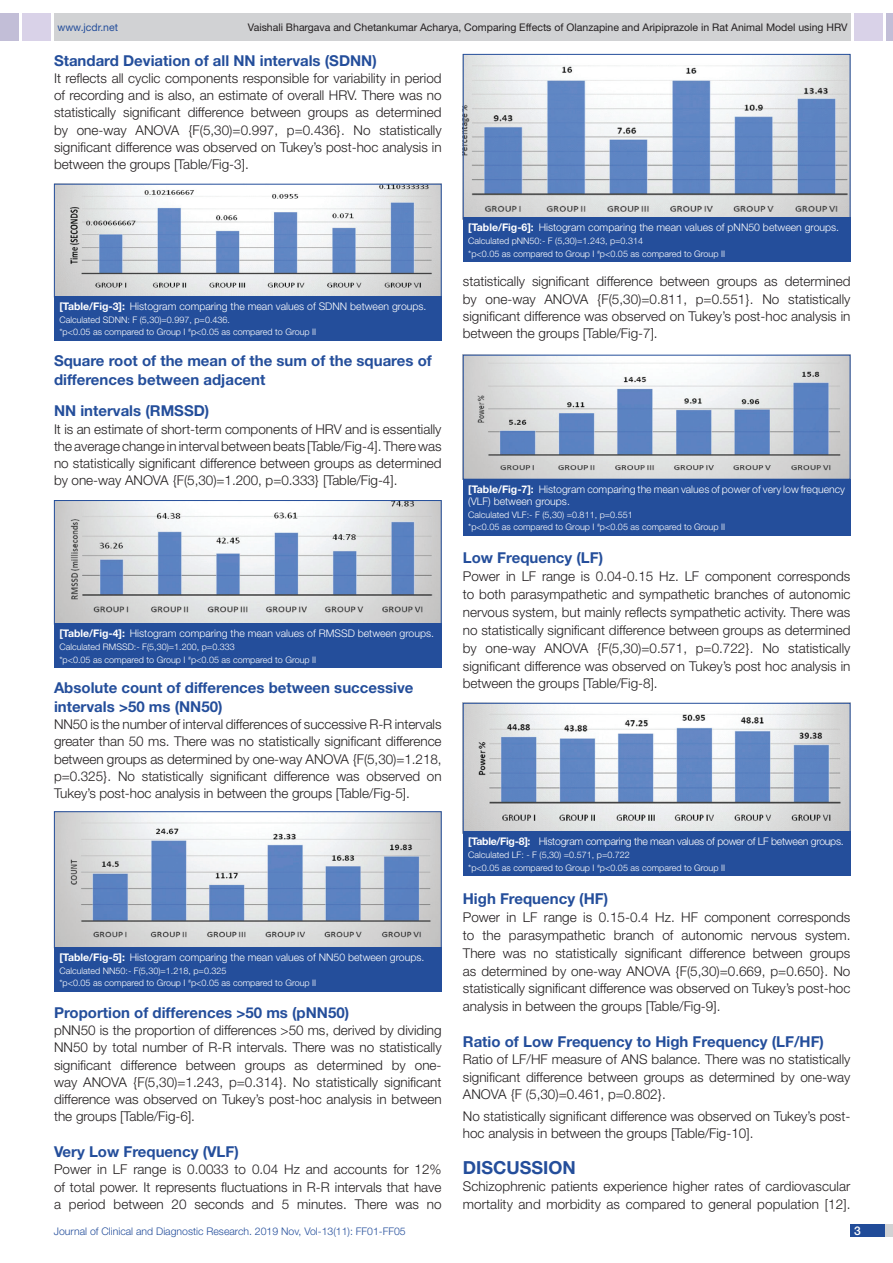
<style>
.page{position:relative;width:893px;height:1263px;background:#fff}
.page>*{position:absolute;margin:0;border:0;box-sizing:border-box;transform-origin:0 0}
.Heading{font:700 18px "Helvetica Neue";color:#244e9b}
.HEAD_2{font:700 15px/18.8px "Helvetica Neue";color:#244e9b}
.Body_text{font:300 13.5px/17.2px "Helvetica Neue";color:#231f20;text-align:justify}
.t1{font:500 12px "Helvetica Neue";color:#fff}
.TABLE_FIG{font:300 10.5px/12.6px "Helvetica Neue";color:#fff}
.t2{font:10.5px "Helvetica Neue";color:#231f20}
.TABLE_FIG-2{font:300 10.5px "Helvetica Neue";letter-spacing:-.025em;color:#fff}
.t3{font:300 10.5px "Helvetica Neue";color:#244e9b}
.t4{font:10.5px "Helvetica Neue";color:#244e9b}
.TABLE_FIG-3{font:300 9px "Helvetica Neue";color:#fff}
.s1{font-weight:700}
</style>
<div class="page">
<div style="left:54px;top:13px;width:796px;height:28px;background:#d1d2d4"></div>
<div style="left:0;top:13px;width:19px;height:28px;background:#c2bed7"></div>
<div style="left:22px;top:13px;width:29px;height:28px;background:#d9d2e8"></div>
<div style="left:886px;top:13px;width:7px;height:28px;background:#c2bed7"></div>
<div style="left:854px;top:13px;width:29px;height:28px;background:#d9d2e8"></div>
<div style="left:850px;top:1224px;width:43px;height:13px;background:#d1d2d4"></div>
<div style="left:850px;top:1224px;width:35px;height:13px;background:#214c99"></div>
<img style="left:56px;top:186px;width:384px;height:109px">
<div style="left:54px;top:184px;width:388px;height:113px;border:1px solid #244e9b"></div>
<div style="left:54px;top:297px;width:388px;height:44px;background:#244e9b"></div>
<img style="left:56px;top:813px;width:384px;height:133px">
<div style="left:54px;top:811px;width:388px;height:137px;border:1px solid #244e9b"></div>
<div style="left:54px;top:947px;width:388px;height:44px;background:#244e9b"></div>
<img style="left:465px;top:56px;width:383px;height:161px">
<div style="left:463px;top:54px;width:387px;height:165px;border:1px solid #244e9b"></div>
<div style="left:463px;top:218px;width:387px;height:44px;background:#244e9b"></div>
<img style="left:465px;top:357px;width:383px;height:121px">
<div style="left:463px;top:479px;width:387px;height:57px;background:#244e9b"></div>
<img style="left:465px;top:705px;width:383px;height:126px">
<div style="left:463px;top:703px;width:387px;height:130px;border:1px solid #244e9b"></div>
<div style="left:463px;top:832px;width:387px;height:44px;background:#244e9b"></div>
<img style="left:56px;top:502px;width:384px;height:120px">
<div style="left:54px;top:500px;width:388px;height:124px;border:1px solid #244e9b"></div>
<div style="left:54px;top:624px;width:388px;height:44px;background:#244e9b"></div>
<p class="t4" style="left:57px;top:21px;width:62px">www.jcdr.net</p>
<p class="t2" style="left:248px;top:21px;width:601px">Vaishali Bhargava and Chetankumar Acharya, Comparing Effects of Olanzapine and Aripiprazole in Rat Animal Model using HRV</p>
<p class="HEAD_2" style="left:54px;top:51px;width:324px">Standard Deviation of all NN intervals (SDNN)</p>
<p class="Body_text" style="left:54px;top:69px;width:389px">It reflects all cyclic components responsible for variability in period of recording and is also, an estimate of overall HRV. There was no statistically significant difference between groups as determined by one-way ANOVA {F(5,30)=0.997, p=0.436}. No statistically significant difference was observed on Tukey’s post-hoc analysis in between the groups [Table/Fig-3].</p>
<p class="TABLE_FIG" style="left:59px;top:300px;width:369px"><span class="s1">[Table/Fig-3]:</span> Histogram comparing the mean values of SDNN between groups.</p>
<p class="TABLE_FIG-3" style="left:59px;top:314px;width:172px">Calculated SDNN: F (5,30)=0.997, p=0.436.</p>
<p class="TABLE_FIG-3" style="left:59px;top:327px;width:258px">*p&lt;0.05 as compared to Group I <sup>#</sup>p&lt;0.05 as compared to Group II</p>
<p class="HEAD_2" style="left:54px;top:351px;width:379px">Square root of the mean of the sum of the squares of differences between adjacent</p>
<p class="HEAD_2" style="left:54px;top:401px;width:157px">NN intervals (RMSSD)</p>
<p class="Body_text" style="left:54px;top:420px;width:389px">It is an estimate of short-term components of HRV and is essentially the average change in interval between beats [Table/Fig-4]. There was no statistically significant difference between groups as determined by one-way ANOVA {F(5,30)=1.200, p=0.333} [Table/Fig-4].</p>
<p class="TABLE_FIG" style="left:59px;top:627px;width:376px"><span class="s1">[Table/Fig-4]:</span> Histogram comparing the mean values of RMSSD between groups.</p>
<p class="TABLE_FIG-3" style="left:59px;top:641px;width:177px">Calculated RMSSD:- F(5,30)=1.200, p=0.333</p>
<p class="TABLE_FIG-3" style="left:59px;top:654px;width:258px">*p&lt;0.05 as compared to Group I <sup>#</sup>p&lt;0.05 as compared to Group II</p>
<p class="HEAD_2" style="left:54px;top:678px;width:361px">Absolute count of differences between successive intervals &gt;50 ms (NN50)</p>
<p class="Body_text" style="left:54px;top:715px;width:389px">NN50 is the number of interval differences of successive R-R intervals greater than 50 ms. There was no statistically significant difference between groups as determined by one-way ANOVA {F(5,30)=1.218, p=0.325}. No statistically significant difference was observed on Tukey’s post-hoc analysis in between the groups [Table/Fig-5].</p>
<p class="TABLE_FIG" style="left:59px;top:951px;width:366px"><span class="s1">[Table/Fig-5]:</span> Histogram comparing the mean values of NN50 between groups.</p>
<p class="TABLE_FIG-3" style="left:59px;top:965px;width:169px">Calculated NN50:- F(5,30)=1.218, p=0.325</p>
<p class="TABLE_FIG-3" style="left:59px;top:977px;width:258px">*p&lt;0.05 as compared to Group I <sup>#</sup>p&lt;0.05 as compared to Group II</p>
<p class="HEAD_2" style="left:54px;top:1003px;width:297px">Proportion of differences &gt;50 ms (pNN50)</p>
<p class="Body_text" style="left:54px;top:1021px;width:389px">pNN50 is the proportion of differences &gt;50 ms, derived by dividing NN50 by total number of R-R intervals. There was no statistically significant difference between groups as determined by one&shy;way ANOVA {F(5,30)=1.243, p=0.314}. No statistically significant difference was observed on Tukey’s post-hoc analysis in between the groups [Table/Fig-6].</p>
<p class="HEAD_2" style="left:54px;top:1142px;width:186px">Very Low Frequency (VLF)</p>
<p class="Body_text" style="left:54px;top:1160px;width:389px">Power in LF range is 0.0033 to 0.04 Hz and accounts for 12% of total power. It represents fluctuations in R-R intervals that have a period between 20 seconds and 5 minutes. There was no</p>
<p class="TABLE_FIG" style="left:468px;top:221px;width:373px"><span class="s1">[Table/Fig-6]:</span> Histogram comparing the mean values of pNN50 between groups.</p>
<p class="TABLE_FIG-3" style="left:468px;top:235px;width:176px">Calculated pNN50:- F (5,30)=1.243, p=0.314</p>
<p class="TABLE_FIG-3" style="left:468px;top:248px;width:258px">*p&lt;0.05 as compared to Group I <sup>#</sup>p&lt;0.05 as compared to Group II</p>
<p class="Body_text" style="left:463px;top:273px;width:389px">statistically significant difference between groups as determined by one-way ANOVA {F(5,30)=0.811, p=0.551}. No statistically significant difference was observed on Tukey’s post-hoc analysis in between the groups [Table/Fig-7].</p>
<p class="TABLE_FIG" style="left:468px;top:482px;width:378px"><span class="s1">[Table/Fig-7]:</span> Histogram comparing the mean values of power of very low frequency (VLF) between groups.</p>
<p class="TABLE_FIG-3" style="left:468px;top:509px;width:166px">Calculated VLF:- F (5,30) =0.811, p=0.551</p>
<p class="TABLE_FIG-3" style="left:468px;top:522px;width:258px">*p&lt;0.05 as compared to Group I <sup>#</sup>p&lt;0.05 as compared to Group II</p>
<p class="HEAD_2" style="left:463px;top:547px;width:142px">Low Frequency (LF)</p>
<p class="Body_text" style="left:463px;top:566px;width:389px;line-height:18px">Power in LF range is 0.04-0.15 Hz. LF component corresponds to both parasympathetic and sympathetic branches of autonomic nervous system, but mainly reflects sympathetic activity. There was no statistically significant difference between groups as determined by one-way ANOVA {F(5,30)=0.571, p=0.722}. No statistically significant difference was observed on Tukey’s post hoc analysis in between the groups [Table/Fig-8].</p>
<p class="TABLE_FIG-2" style="left:468px;top:835px;width:377px"><span class="s1">[Table/Fig-8]:</span> Histogram comparing the mean values of power of LF between groups.</p>
<p class="TABLE_FIG-3" style="left:468px;top:849px;width:163px">Calculated LF: - F (5,30) =0.571, p=0.722</p>
<p class="TABLE_FIG-3" style="left:468px;top:862px;width:258px">*p&lt;0.05 as compared to Group I <sup>#</sup>p&lt;0.05 as compared to Group II</p>
<p class="HEAD_2" style="left:463px;top:889px;width:147px">High Frequency (HF)</p>
<p class="Body_text" style="left:463px;top:908px;width:389px;line-height:17.9px">Power in LF range is 0.15-0.4 Hz. HF component corresponds to the parasympathetic branch of autonomic nervous system.<br>There was no statistically significant difference between groups as determined by one-way ANOVA {F(5,30)=0.669, p=0.650}. No statistically significant difference was observed on Tukey’s post-hoc analysis in between the groups [Table/Fig-9].</p>
<p class="HEAD_2" style="left:463px;top:1032px;width:363px">Ratio of Low Frequency to High Frequency (LF/HF)</p>
<p class="Body_text" style="left:463px;top:1050px;width:389px">Ratio of LF/HF measure of ANS balance. There was no statistically significant difference between groups as determined by one-way ANOVA {F (5,30)=0.461, p=0.802}.</p>
<p class="Body_text" style="left:463px;top:1107px;width:389px">No statistically significant difference was observed on Tukey’s post&shy;hoc analysis in between the groups [Table/Fig-10].</p>
<p class="Heading" style="left:463px;top:1156px;width:115px">DISCUSSION</p>
<p class="Body_text" style="left:463px;top:1177px;width:389px">Schizophrenic patients experience higher rates of cardiovascular mortality and morbidity as compared to general population [12].</p>
<p class="t3" style="left:54px;top:1225px;width:353px">Journal of Clinical and Diagnostic Research. 2019 Nov, Vol-13(11): FF01-FF05</p>
<p class="t1" style="left:854px;top:1223px;width:8px">3</p>
</div>
